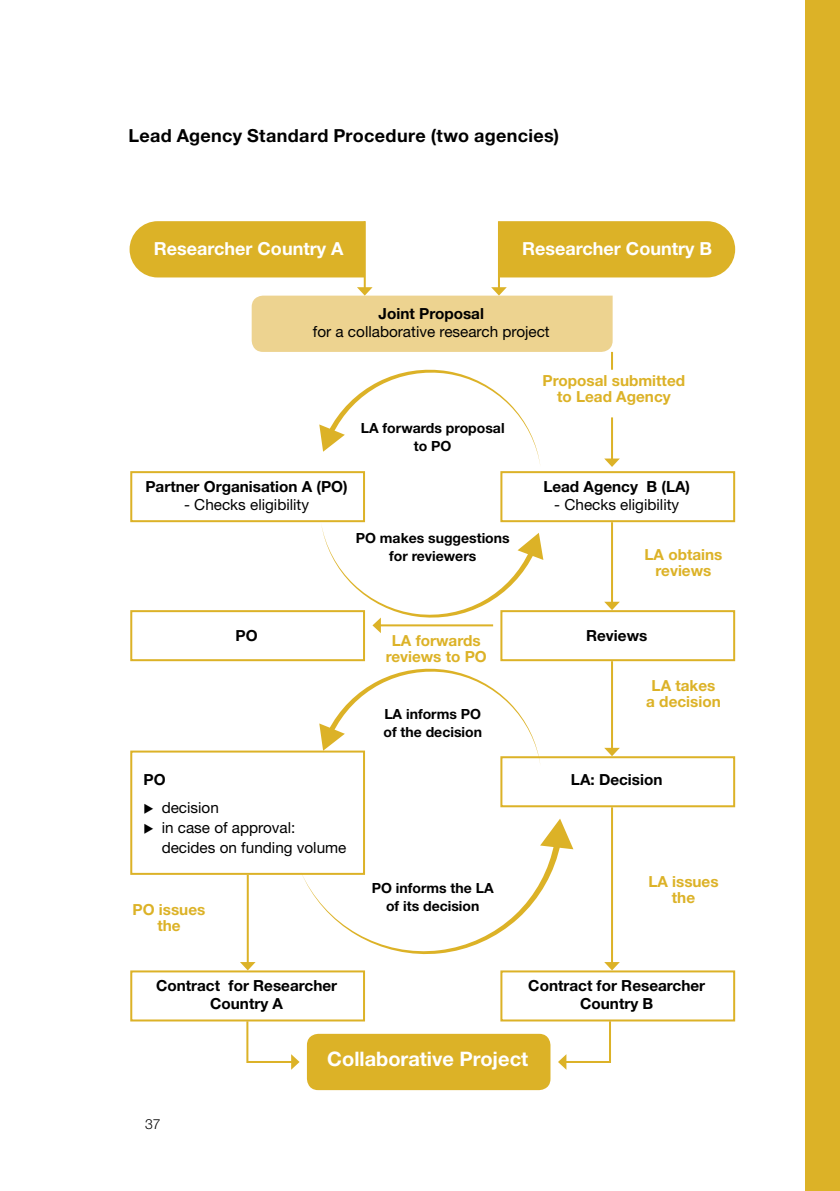
<style>
.page{position:relative;width:840px;height:1191px;background:#fff}
.page>*{position:absolute;margin:0;border:0;box-sizing:border-box;transform-origin:0 0}
.t1{font:700 20px "Helvetica Neue LT Std";color:#fff}
.t2{font:700 18px "Helvetica Neue LT Std";letter-spacing:.02em;color:#000}
.t3{font:700 18px "Helvetica Neue LT Std";color:#fff}
.t4{font:700 15.2px/18px "Helvetica Neue LT Std";color:#000;text-align:center}
.t5{font:15.2px/20px "Helvetica Neue LT Std";color:#000}
.t6{font:700 15.2px/16px "Helvetica Neue LT Std";color:#dcb227;text-align:center}
.t7{font:700 14px/18px "Helvetica Neue LT Std";color:#000;text-align:center}
.t8{font:300 14px "Helvetica Neue LT Std";color:#000}
</style>
<div class="page">
<div style="left:129px;top:221px;width:234px;height:56px;background:#dcb227"></div>
<div style="left:499px;top:221px;width:235px;height:56px;background:#dcb227"></div>
<div style="left:307px;top:1033px;width:243px;height:57px;background:#dcb227;border-radius:11px"></div>
<div style="left:130px;top:471px;width:235px;height:51px;border:2px solid #dcb227"></div>
<div style="left:130px;top:610px;width:235px;height:51px;border:2px solid #dcb227"></div>
<div style="left:130px;top:750px;width:235px;height:125px;border:2px solid #dcb227"></div>
<div style="left:500px;top:471px;width:234px;height:51px;border:2px solid #dcb227"></div>
<div style="left:500px;top:610px;width:234px;height:51px;border:2px solid #dcb227"></div>
<div style="left:500px;top:756px;width:234px;height:51px;border:2px solid #dcb227"></div>
<div style="left:500px;top:970px;width:234px;height:51px;border:2px solid #dcb227"></div>
<div style="left:130px;top:970px;width:235px;height:51px;border:2px solid #dcb227"></div>
<svg style="left:319px;top:668px;width:221px;height:98px"></svg>
<svg style="left:300px;top:818px;width:273px;height:137px"></svg>
<hr style="left:363px;top:221px;width:2px;height:67px;background:#dcb227">
<hr style="left:497px;top:221px;width:2px;height:67px;background:#dcb227">
<svg style="left:251px;top:287px;width:368px;height:180px"></svg>
<hr style="left:610px;top:522px;width:2px;height:80px;background:#dcb227">
<svg style="left:604px;top:602px;width:15px;height:8px"></svg>
<hr style="left:610px;top:661px;width:2px;height:87px;background:#dcb227">
<svg style="left:604px;top:748px;width:15px;height:8px"></svg>
<hr style="left:610px;top:807px;width:2px;height:156px;background:#dcb227">
<svg style="left:604px;top:962px;width:15px;height:8px"></svg>
<hr style="left:246px;top:875px;width:2px;height:88px;background:#dcb227">
<svg style="left:240px;top:962px;width:15px;height:8px"></svg>
<svg style="left:321px;top:526px;width:222px;height:107px"></svg>
<div style="left:805px;top:0;width:34px;height:1191px;background:#dcb227"></div>
<svg style="left:245px;top:1019px;width:54px;height:50px"></svg>
<svg style="left:557px;top:1019px;width:54px;height:50px"></svg>
<p class="t2" style="left:128px;top:124px;width:432px">Lead Agency Standard Procedure (two agencies)</p>
<p class="t3" style="left:154px;top:237px;width:191px">Researcher Country A</p>
<p class="t3" style="left:522px;top:237px;width:191px">Researcher Country B</p>
<p class="t4" style="left:378px;top:304px;width:107px">Joint Proposal</p>
<p class="t5" style="left:313px;top:321px;width:238px">for a collaborative research project</p>
<p class="t7" style="left:360px;top:419px;width:145px">LA forwards proposal to PO</p>
<p class="t4" style="left:145px;top:477px;width:204px">Partner Organisation A (PO)</p>
<p class="t5" style="left:184px;top:494px;width:126px">- Checks eligibility</p>
<p class="t7" style="left:355px;top:529px;width:155px">PO makes suggestions for reviewers</p>
<p class="t6" style="left:542px;top:372px;width:144px">Proposal submitted to Lead Agency</p>
<p class="t4" style="left:543px;top:477px;width:148px">Lead Agency B (LA)</p>
<p class="t5" style="left:554px;top:494px;width:126px">- Checks eligibility</p>
<p class="t6" style="left:644px;top:546px;width:79px">LA obtains reviews</p>
<p class="t4" style="left:235px;top:626px;width:24px">PO</p>
<p class="t6" style="left:385px;top:632px;width:103px">LA forwards reviews to PO</p>
<p class="t4" style="left:585px;top:626px;width:63px">Reviews</p>
<p class="t6" style="left:646px;top:677px;width:76px">LA takes a decision</p>
<p class="t7" style="left:383px;top:705px;width:100px;text-align:left">LA informs PO of the decision</p>
<p class="t4" style="left:143px;top:770px;width:24px">PO</p>
<p class="t5" style="left:143px;top:797px;width:77px">◆ decision</p>
<p class="t5" style="left:161px;top:817px;width:186px;text-indent:-18px">◆ in case of approval: decides on funding volume</p>
<p class="t4" style="left:570px;top:770px;width:93px">LA: Decision</p>
<p class="t6" style="left:132px;top:901px;width:74px">PO issues the</p>
<p class="t7" style="left:371px;top:878px;width:123px">PO informs the LA of its decision</p>
<p class="t6" style="left:648px;top:873px;width:72px">LA issues the</p>
<p class="t4" style="left:156px;top:976px;width:182px">Contract for Researcher<br>Country A</p>
<p class="t4" style="left:528px;top:976px;width:178px">Contract for Researcher<br>Country B</p>
<p class="t8" style="left:145px;top:1115px;width:17px">37</p>
<h1 class="t1" style="left:327px;top:1046px;width:202px">Collaborative Project</h1>
</div>
